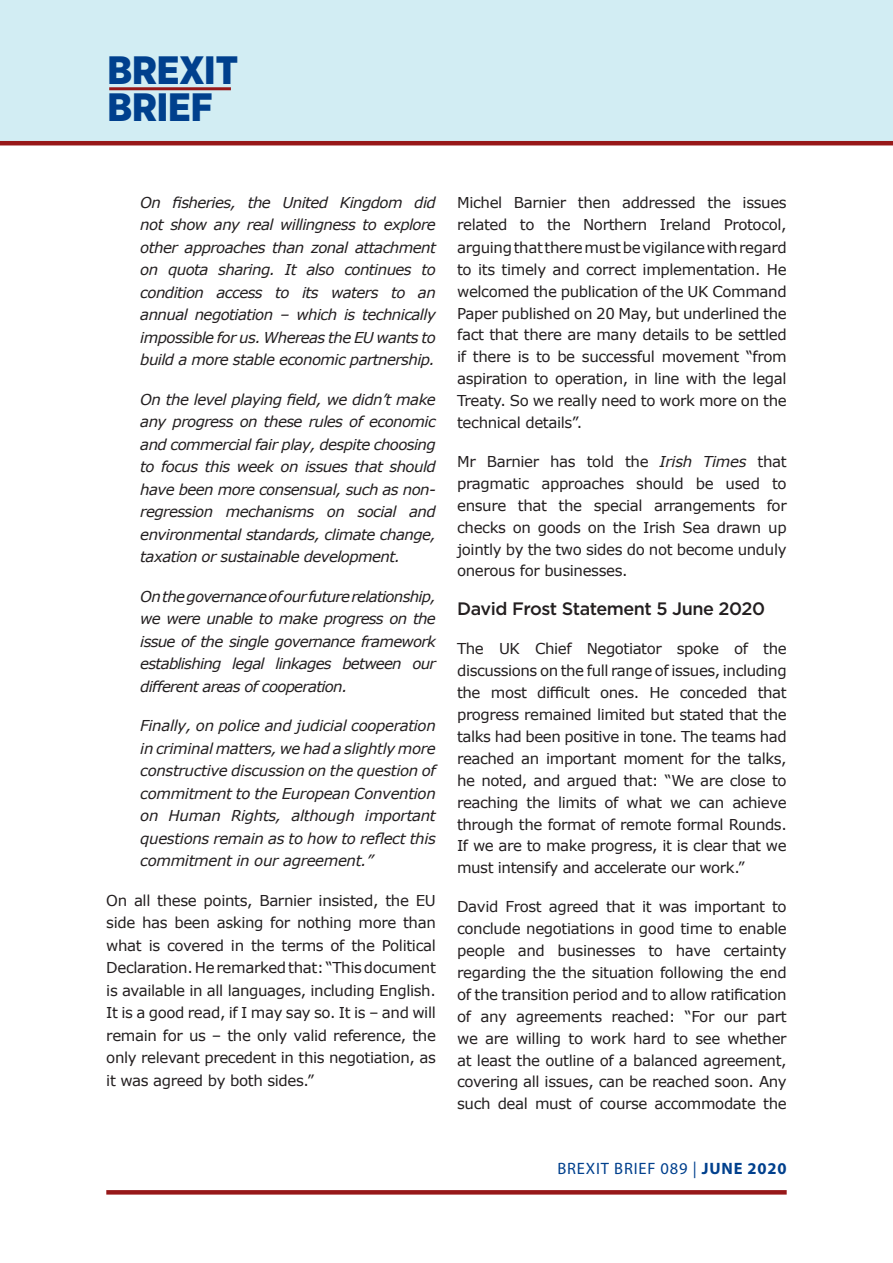
<style>
.page{position:relative;width:893px;height:1263px;background:#fff}
.page>*{position:absolute;margin:0;border:0;box-sizing:border-box;transform-origin:0 0}
.t1{font:900 39.6px/37.5px "Gotham Narrow";color:#00408d}
.New_paragraph_style{font:500 18px "Gotham";letter-spacing:-.025em;color:#231f20}
.t2{font:16.5px "Myriad Pro";letter-spacing:.05em;color:#00408d}
.New_paragraph_style-2{font:15px/21.9px "Verdana";letter-spacing:-.025em;color:#231f20;text-align:justify}
.New_paragraph_style-3{font:italic 15px/22.5px "Verdana";letter-spacing:-.04em;color:#231f20;text-align:justify}
.s1{font-style:italic}
.s2{font-weight:700}
</style>
<div class="page">
<div style="left:0;top:0;width:893px;height:142px;background:#d2edf3"></div>
<hr style="left:0;top:141px;width:893px;height:4px;background:#971819">
<hr style="left:109px;top:87px;width:122px;height:3px;background:#971819">
<svg style="left:106px;top:1190px;width:681px;height:4px;background:#991d1e"></svg>
<h1 class="t1" style="left:107px;top:51px;width:132px">BREXIT<br>BRIEF</h1>
<p class="New_paragraph_style-3" style="left:140px;top:191px;width:297px">On fisheries, the United Kingdom did not show any real willingness to explore other approaches than zonal attachment on quota sharing. It also continues to condition access to its waters to an annual negotiation – which is technically impossible for us. Whereas the EU wants to build a more stable economic partnership.</p>
<p class="New_paragraph_style-3" style="left:140px;top:388px;width:297px">On the level playing field, we didn’t make any progress on these rules of economic and commercial fair play, despite choosing to focus this week on issues that should have been more consensual, such as non&shy;regression mechanisms on social and environmental standards, climate change, taxation or sustainable development.</p>
<p class="New_paragraph_style-3" style="left:140px;top:585px;width:297px">On the governance of our future relationship, we were unable to make progress on the issue of the single governance framework establishing legal linkages between our different areas of cooperation.</p>
<p class="New_paragraph_style-3" style="left:140px;top:714px;width:297px">Finally, on police and judicial cooperation in criminal matters, we had a slightly more constructive discussion on the question of commitment to the European Convention on Human Rights, although important questions remain as to how to reflect this commitment in our agreement.”</p>
<p class="New_paragraph_style-2" style="left:106px;top:889px;width:331px;line-height:22.5px">On all these points, Barnier insisted, the EU side has been asking for nothing more than what is covered in the terms of the Political Declaration. He remarked that: “This document is available in all languages, including English.<br>It is a good read, if I may say so. It is – and will remain for us – the only valid reference, the only relevant precedent in this negotiation, as it was agreed by both sides.”</p>
<p class="New_paragraph_style-2" style="left:457px;top:191px;width:331px">Michel Barnier then addressed the issues related to the Northern Ireland Protocol, arguing that there must be vigilance with regard to its timely and correct implementation. He welcomed the publication of the UK Command Paper published on 20 May, but underlined the fact that there are many details to be settled if there is to be successful movement “from aspiration to operation, in line with the legal Treaty. So we really need to work more on the technical details”.</p>
<p class="New_paragraph_style-2" style="left:457px;top:450px;width:331px">Mr Barnier has told the <span class="s1">Irish Times</span> that pragmatic approaches should be used to ensure that the special arrangements for checks on goods on the Irish Sea drawn up jointly by the two sides do not become unduly onerous for businesses.</p>
<p class="New_paragraph_style" style="left:457px;top:597px;width:310px">David Frost Statement 5 June 2020</p>
<p class="New_paragraph_style-2" style="left:457px;top:638px;width:331px">The UK Chief Negotiator spoke of the discussions on the full range of issues, including the most difficult ones. He conceded that progress remained limited but stated that the talks had been positive in tone. The teams had reached an important moment for the talks, he noted, and argued that: “We are close to reaching the limits of what we can achieve through the format of remote formal Rounds.<br>If we are to make progress, it is clear that we must intensify and accelerate our work.”</p>
<p class="New_paragraph_style-2" style="left:457px;top:896px;width:331px">David Frost agreed that it was important to conclude negotiations in good time to enable people and businesses to have certainty regarding the the situation following the end of the transition period and to allow ratification of any agreements reached: “For our part we are willing to work hard to see whether at least the outline of a balanced agreement, covering all issues, can be reached soon. Any such deal must of course accommodate the</p>
<p class="t2" style="left:557px;top:1158px;width:231px">BREXIT BRIEF 089 | <span class="s2">JUNE 2020</span></p>
</div>
